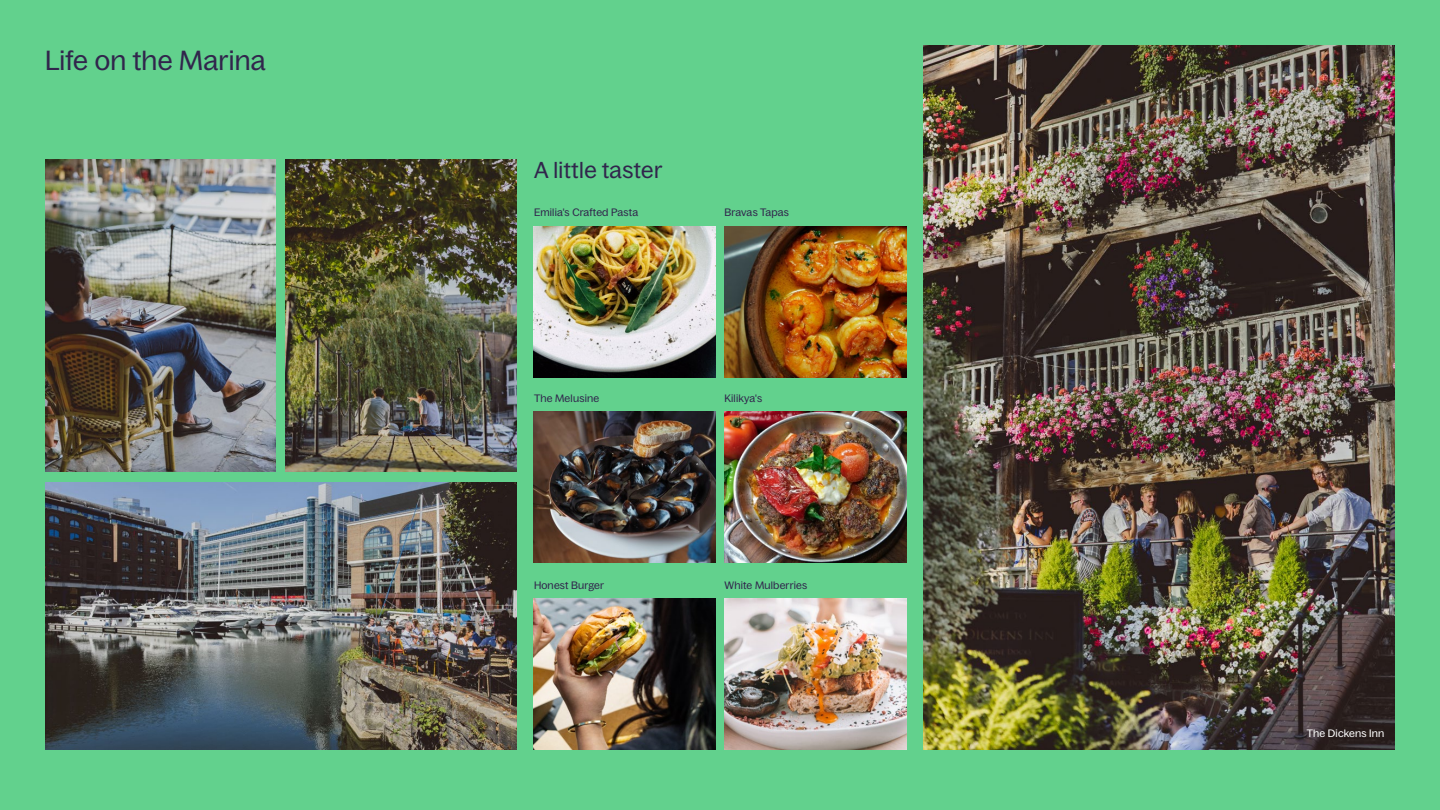
<style>
.page{position:relative;width:1440px;height:810px;background:#62d18d}
.page>*{position:absolute;margin:0;border:0;box-sizing:border-box;transform-origin:0 0}
.t1{font:27px "Bagoss Standard TRIAL";letter-spacing:.01em;color:#31254c}
.t2{font:22.5px "Bagoss Standard TRIAL";letter-spacing:.02em;color:#31254c}
.t3{font:10.5px "Bagoss Standard TRIAL";letter-spacing:.02em;color:#31254c}
.t4{font:10.5px "Bagoss Standard TRIAL";letter-spacing:.02em;color:#fff}
</style>
<div class="page">
<img style="left:45px;top:482px;width:471px;height:268px">
<img style="left:45px;top:160px;width:230px;height:311px">
<img style="left:924px;top:45px;width:471px;height:705px">
<img style="left:286px;top:160px;width:230px;height:311px">
<img style="left:534px;top:226px;width:182px;height:151px">
<img style="left:724px;top:226px;width:182px;height:151px">
<img style="left:534px;top:412px;width:182px;height:151px">
<img style="left:724px;top:412px;width:182px;height:151px">
<img style="left:534px;top:599px;width:182px;height:151px">
<img style="left:724px;top:599px;width:182px;height:151px">
<h1 class="t1" style="left:45px;top:41px;width:222px">Life on the Marina</h1>
<h2 class="t2" style="left:534px;top:154px;width:130px">A little taster</h2>
<p class="t3" style="left:534px;top:205px;width:106px">Emilia's Crafted Pasta</p>
<p class="t3" style="left:725px;top:205px;width:66px">Bravas Tapas</p>
<p class="t3" style="left:534px;top:390px;width:67px">The Melusine</p>
<p class="t3" style="left:725px;top:390px;width:39px">Kilikya's</p>
<p class="t3" style="left:534px;top:578px;width:72px">Honest Burger</p>
<p class="t3" style="left:725px;top:578px;width:84px">White Mulberries</p>
<p class="t4" style="left:1307px;top:725px;width:79px">The Dickens Inn</p>
</div>
